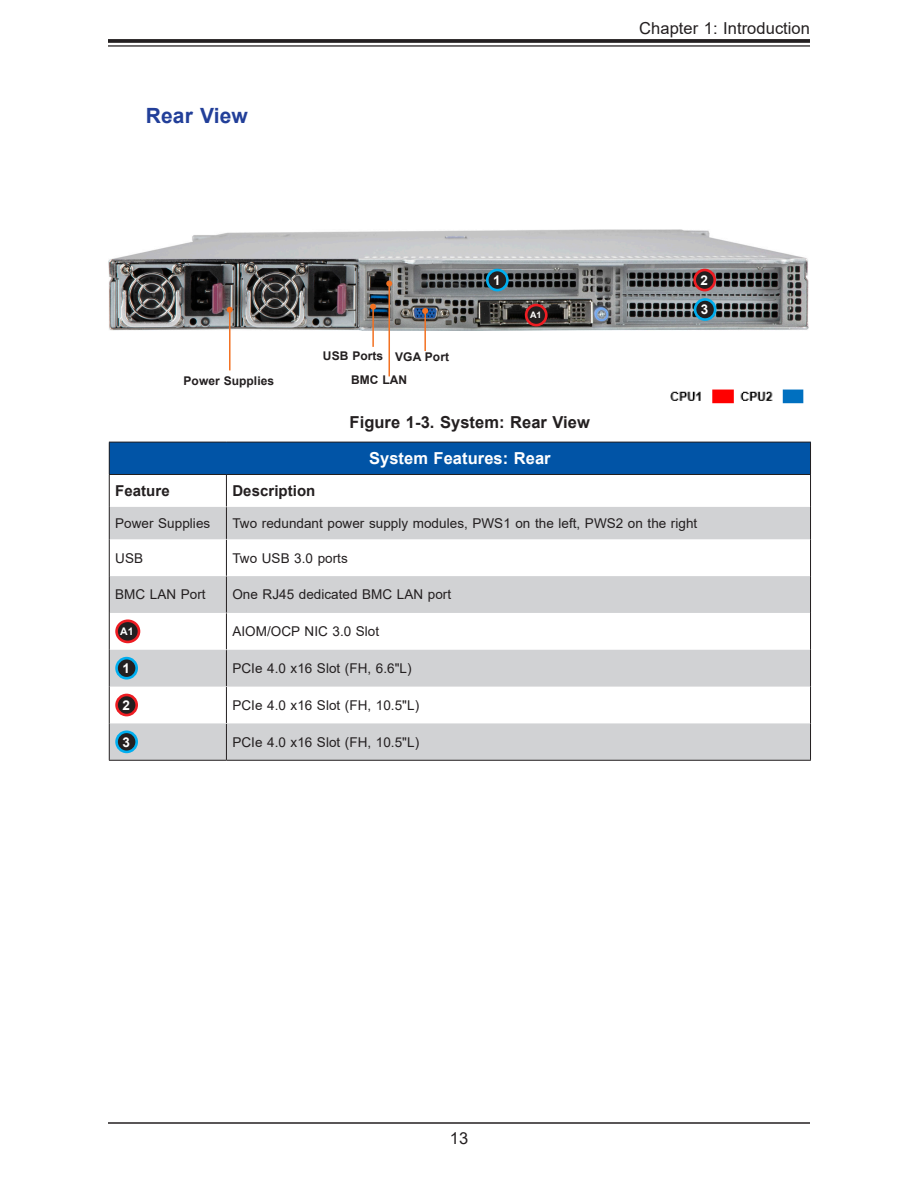
<style>
.page{position:relative;width:918px;height:1188px;background:#fff}
.page>*{position:absolute;margin:0;border:0;box-sizing:border-box;transform-origin:0 0}
.sm_Subhead_2{font:700 21px "Arial";letter-spacing:.005em;color:#223f99}
.sm_figure_number{font:700 16.5px "Arial";letter-spacing:.005em;color:#231f20}
.t1{font:16.5px "Arial";letter-spacing:.005em;color:#231f20}
.sm_fig_table_title{font:700 16.5px "Arial";letter-spacing:.005em;color:#fff}
.sm_table_column_head{font:700 15px "Arial";letter-spacing:.005em;color:#231f20}
.sm_table_text{font:13.5px "Arial";letter-spacing:.005em;color:#231f20}
.t2{font:700 13.5px "Arial";color:#fff}
.sm_callout_text{font:700 12px "Arial";letter-spacing:.005em;color:#231f20}
.t3{font:700 10.5px "Arial";color:#fff}
.t4{font:700 9px "Arial";color:#fff}
</style>
<div class="page">
<hr style="left:108px;top:1122px;width:702px;height:2px;background:#231f20">
<svg style="left:108px;top:39px;width:702px;height:4px;background:#302c2d"></svg>
<hr style="left:108px;top:45px;width:702px;height:2px;background:#231f20">
<img style="left:108px;top:230px;width:700px;height:100px">
<div style="left:109px;top:442px;width:702px;height:32px;background:#0154a6"></div>
<svg style="left:110px;top:507px;width:700px;height:253px;fill:#d1d2d4"></svg>
<hr style="left:109px;top:507px;width:1px;height:32px;background:#231f20">
<hr style="left:109px;top:539px;width:1px;height:37px;background:#231f20">
<hr style="left:109px;top:576px;width:1px;height:37px;background:#231f20">
<hr style="left:109px;top:613px;width:1px;height:37px;background:#231f20">
<hr style="left:109px;top:650px;width:1px;height:37px;background:#231f20">
<hr style="left:109px;top:687px;width:1px;height:36px;background:#231f20">
<hr style="left:109px;top:723px;width:1px;height:37px;background:#231f20">
<hr style="left:109px;top:474px;width:117px;height:1px;background:#231f20">
<hr style="left:109px;top:475px;width:1px;height:32px;background:#231f20">
<hr style="left:226px;top:474px;width:585px;height:1px;background:#231f20">
<hr style="left:226px;top:475px;width:1px;height:32px;background:#231f20">
<hr style="left:810px;top:475px;width:1px;height:32px;background:#231f20">
<hr style="left:109px;top:760px;width:117px;height:1px;background:#231f20">
<hr style="left:226px;top:760px;width:585px;height:1px;background:#231f20">
<hr style="left:109px;top:442px;width:117px;height:1px;background:#231f20">
<hr style="left:109px;top:442px;width:1px;height:32px;background:#231f20">
<hr style="left:226px;top:442px;width:585px;height:1px;background:#231f20">
<hr style="left:810px;top:442px;width:1px;height:32px;background:#231f20">
<hr style="left:226px;top:507px;width:1px;height:32px;background:#231f20">
<hr style="left:810px;top:507px;width:1px;height:32px;background:#231f20">
<hr style="left:226px;top:540px;width:1px;height:36px;background:#231f20">
<hr style="left:810px;top:539px;width:1px;height:37px;background:#231f20">
<hr style="left:226px;top:576px;width:1px;height:37px;background:#231f20">
<hr style="left:810px;top:576px;width:1px;height:37px;background:#231f20">
<hr style="left:226px;top:613px;width:1px;height:36px;background:#231f20">
<hr style="left:810px;top:613px;width:1px;height:37px;background:#231f20">
<hr style="left:226px;top:650px;width:1px;height:36px;background:#231f20">
<hr style="left:810px;top:650px;width:1px;height:37px;background:#231f20">
<hr style="left:226px;top:687px;width:1px;height:36px;background:#231f20">
<hr style="left:810px;top:687px;width:1px;height:36px;background:#231f20">
<hr style="left:226px;top:724px;width:1px;height:36px;background:#231f20">
<hr style="left:810px;top:723px;width:1px;height:37px;background:#231f20">
<div style="left:117px;top:621px;width:22px;height:21px;background:#231f20;border-radius:50%"></div>
<div style="left:115px;top:619px;width:25px;height:24px;border:3px solid #ee1d23;border-radius:50%"></div>
<div style="left:117px;top:658px;width:20px;height:20px;background:#231f20;border-radius:50%"></div>
<div style="left:115px;top:657px;width:23px;height:23px;border:3px solid #00aeef;border-radius:50%"></div>
<div style="left:117px;top:695px;width:20px;height:20px;background:#231f20;border-radius:50%"></div>
<div style="left:115px;top:694px;width:23px;height:22px;border:3px solid #ee1d23;border-radius:50%"></div>
<div style="left:117px;top:732px;width:20px;height:20px;background:#231f20;border-radius:50%"></div>
<div style="left:115px;top:730px;width:23px;height:23px;border:3px solid #00aeef;border-radius:50%"></div>
<hr style="left:229px;top:310px;width:2px;height:60px;background:#f37121">
<svg style="left:227px;top:307px;width:6px;height:6px"></svg>
<hr style="left:372px;top:307px;width:2px;height:40px;background:#f37121">
<svg style="left:370px;top:304px;width:6px;height:6px"></svg>
<div style="left:487px;top:270px;width:20px;height:20px;background:#231f20;border-radius:50%"></div>
<div style="left:486px;top:269px;width:23px;height:22px;border:3px solid #00aeef;border-radius:50%"></div>
<div style="left:695px;top:270px;width:20px;height:20px;background:#231f20;border-radius:50%"></div>
<div style="left:693px;top:269px;width:23px;height:22px;border:3px solid #ee1d23;border-radius:50%"></div>
<img style="left:670px;top:389px;width:134px;height:15px">
<hr style="left:389px;top:284px;width:1px;height:92px;background:#f37121">
<svg style="left:386px;top:281px;width:6px;height:6px"></svg>
<hr style="left:424px;top:311px;width:2px;height:40px;background:#f37121">
<svg style="left:422px;top:308px;width:6px;height:6px"></svg>
<div style="left:526px;top:305px;width:20px;height:20px;background:#231f20;border-radius:50%"></div>
<div style="left:525px;top:304px;width:23px;height:22px;border:3px solid #ee1d23;border-radius:50%"></div>
<div style="left:695px;top:299px;width:20px;height:21px;background:#231f20;border-radius:50%"></div>
<div style="left:694px;top:298px;width:22px;height:23px;border:3px solid #00aeef;border-radius:50%"></div>
<p class="sm_Subhead_2" style="left:146px;top:101px;width:104px">Rear View</p>
<p class="t1" style="left:639px;top:16px;width:172px">Chapter 1: Introduction</p>
<p class="sm_callout_text" style="left:184px;top:373px;width:92px">Power Supplies</p>
<p class="t2" style="left:493px;top:271px;width:9px">1</p>
<p class="t2" style="left:700px;top:271px;width:9px">2</p>
<p class="sm_callout_text" style="left:323px;top:347px;width:62px">USB Ports</p>
<p class="sm_callout_text" style="left:395px;top:348px;width:55px">VGA Port</p>
<p class="sm_callout_text" style="left:351px;top:371px;width:58px">BMC LAN</p>
<p class="t4" style="left:530px;top:309px;width:13px">A1</p>
<p class="sm_figure_number" style="left:350px;top:411px;width:242px">Figure 1-3. System: Rear View</p>
<p class="sm_fig_table_title" style="left:369px;top:447px;width:183px">System Features: Rear</p>
<p class="t2" style="left:701px;top:300px;width:9px">3</p>
<p class="sm_table_column_head" style="left:115px;top:480px;width:56px">Feature</p>
<p class="sm_table_column_head" style="left:232px;top:480px;width:84px">Description</p>
<p class="sm_table_text" style="left:115px;top:514px;width:97px">Power Supplies</p>
<p class="sm_table_text" style="left:232px;top:514px;width:466px">Two redundant power supply modules, PWS1 on the left, PWS2 on the right</p>
<p class="sm_table_text" style="left:115px;top:549px;width:29px">USB</p>
<p class="sm_table_text" style="left:232px;top:549px;width:117px">Two USB 3.0 ports</p>
<p class="sm_table_text" style="left:115px;top:585px;width:92px">BMC LAN Port</p>
<p class="sm_table_text" style="left:232px;top:585px;width:220px">One RJ45 dedicated BMC LAN port</p>
<p class="t3" style="left:120px;top:624px;width:15px">A1</p>
<p class="sm_table_text" style="left:232px;top:622px;width:148px">AIOM/OCP NIC 3.0 Slot</p>
<p class="t2" style="left:122px;top:659px;width:9px">1</p>
<p class="sm_table_text" style="left:232px;top:659px;width:181px">PCIe 4.0 x16 Slot (FH, 6.6"L)</p>
<p class="t2" style="left:122px;top:696px;width:9px">2</p>
<p class="sm_table_text" style="left:232px;top:696px;width:188px">PCIe 4.0 x16 Slot (FH, 10.5"L)</p>
<p class="t2" style="left:122px;top:733px;width:9px">3</p>
<p class="sm_table_text" style="left:232px;top:733px;width:188px">PCIe 4.0 x16 Slot (FH, 10.5"L)</p>
<p class="t1" style="left:450px;top:1127px;width:20px">13</p>
</div>
